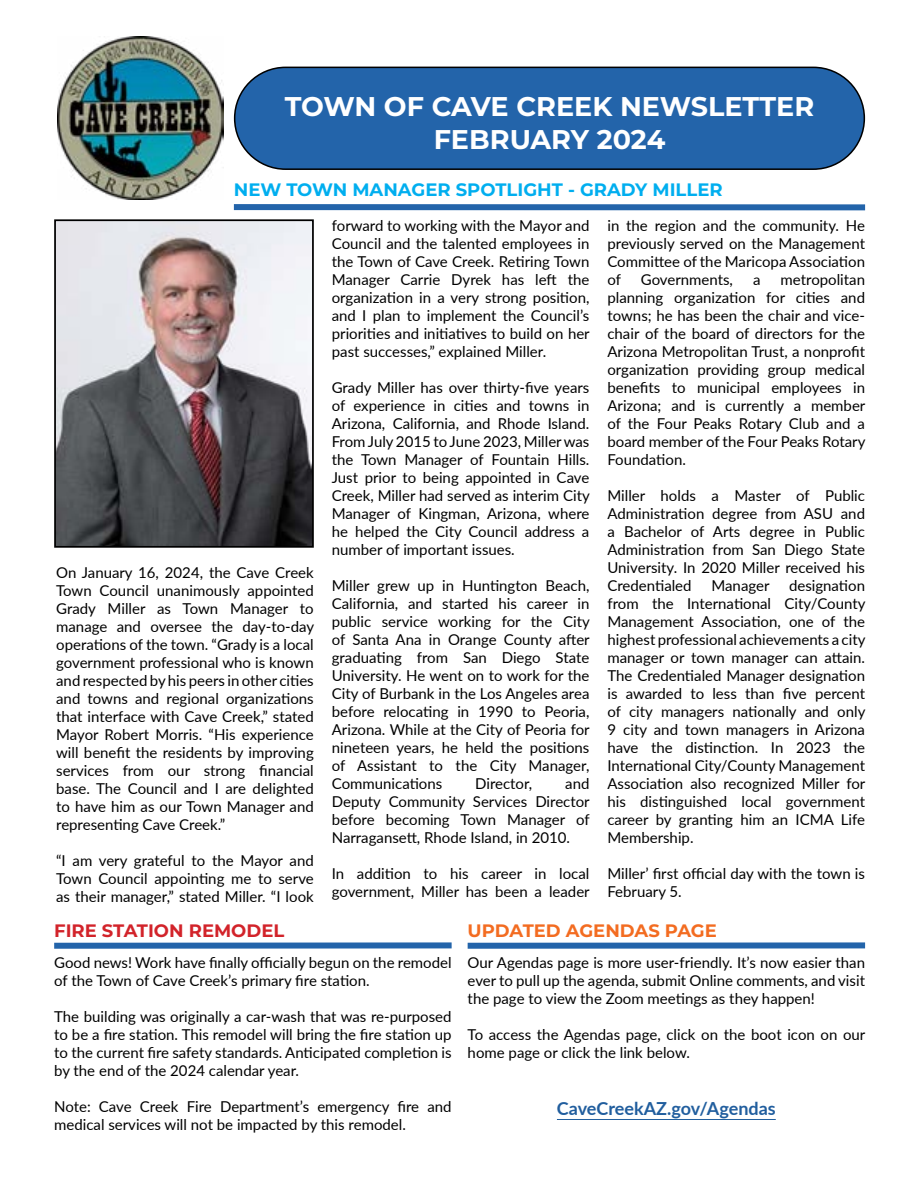
<style>
.page{position:relative;width:918px;height:1188px;background:#fff}
.page>*{position:absolute;margin:0;border:0;box-sizing:border-box;transform-origin:0 0}
.t1{font:700 27px/32.4px "Montserrat";color:#fff;text-align:center}
.t2{font:700 18px "Montserrat";color:#00aeef}
.t3{font:700 18px "Lato";color:#215e9e}
.t4{font:700 18px "Montserrat";color:#d2232a}
.t5{font:700 18px "Montserrat";color:#f36c21}
.t6{font:15px/18px "Lato";color:#000;text-align:justify}
</style>
<div class="page">
<div style="left:235px;top:67px;width:629px;height:102px;background:#2364aa;border-radius:51px"></div>
<div style="left:234px;top:67px;width:631px;height:103px;border:2px solid #000;border-radius:51px"></div>
<img style="left:57px;top:37px;width:167px;height:163px">
<div style="left:234px;top:204px;width:631px;height:6px;background:#2364aa"></div>
<img style="left:57px;top:222px;width:254px;height:323px">
<div style="left:54px;top:219px;width:260px;height:329px;border:2px solid #000"></div>
<div style="left:54px;top:942px;width:398px;height:7px;background:#2364aa"></div>
<div style="left:468px;top:942px;width:397px;height:7px;background:#2364aa"></div>
<hr style="left:557px;top:1119px;width:219px;height:1px;background:#215e9e">
<h1 class="t1" style="left:285px;top:89px;width:531px">TOWN OF CAVE CREEK NEWSLETTER<br>FEBRUARY 2024</h1>
<p class="t2" style="left:234px;top:177px;width:490px">NEW TOWN MANAGER SPOTLIGHT - GRADY MILLER</p>
<p class="t6" style="left:56px;top:563px;width:260px">On January 16, 2024, the Cave Creek Town Council unanimously appointed Grady Miller as Town Manager to manage and oversee the day-to-day operations of the town. “Grady is a local government professional who is known and respected by his peers in other cities and towns and regional organizations that interface with Cave Creek,” stated Mayor Robert Morris. “His experience will benefit the residents by improving services from our strong financial base. The Council and I are delighted to have him as our Town Manager and representing Cave Creek.”</p>
<p class="t6" style="left:56px;top:851px;width:259px">“I am very grateful to the Mayor and Town Council appointing me to serve as their manager,” stated Miller. “I look</p>
<p class="t6" style="left:332px;top:216px;width:259px">forward to working with the Mayor and Council and the talented employees in the Town of Cave Creek. Retiring Town Manager Carrie Dyrek has left the organization in a very strong position, and I plan to implement the Council’s priorities and initiatives to build on her past successes,” explained Miller.</p>
<p class="t6" style="left:332px;top:378px;width:259px">Grady Miller has over thirty-five years of experience in cities and towns in Arizona, California, and Rhode Island.<br>From July 2015 to June 2023, Miller was the Town Manager of Fountain Hills.<br>Just prior to being appointed in Cave Creek, Miller had served as interim City Manager of Kingman, Arizona, where he helped the City Council address a number of important issues.</p>
<p class="t6" style="left:332px;top:576px;width:259px">Miller grew up in Huntington Beach, California, and started his career in public service working for the City of Santa Ana in Orange County after graduating from San Diego State University. He went on to work for the City of Burbank in the Los Angeles area before relocating in 1990 to Peoria, Arizona. While at the City of Peoria for nineteen years, he held the positions of Assistant to the City Manager, Communications</p>
<p class="t6" style="left:332px;top:774px;width:259px;text-indent:233px">and Deputy Community Services Director before becoming Town Manager of Narragansett, Rhode Island, in 2010.</p>
<p class="t6" style="left:332px;top:864px;width:259px">In addition to his career in local government, Miller has been a leader</p>
<p class="t6" style="left:475px;top:774px;width:59px">Director,</p>
<p class="t6" style="left:607px;top:216px;width:259px">in the region and the community. He previously served on the Management Committee of the Maricopa Association of</p>
<p class="t6" style="left:607px;top:270px;width:259px;text-indent:173px">metropolitan planning organization for cities and towns; he has been the chair and vice&shy;chair of the board of directors for the Arizona Metropolitan Trust, a nonprofit organization providing group medical benefits to municipal employees in Arizona; and is currently a member of the Four Peaks Rotary Club and a board member of the Four Peaks Rotary Foundation.</p>
<p class="t6" style="left:607px;top:486px;width:259px">Miller holds a Master of Public Administration degree from ASU and a Bachelor of Arts degree in Public Administration from San Diego State University. In 2020 Miller received his Credentialed</p>
<p class="t6" style="left:641px;top:270px;width:94px">Governments,</p>
<p class="t6" style="left:753px;top:270px;width:9px">a</p>
<p class="t6" style="left:607px;top:576px;width:259px;text-indent:182px">designation from the International City/County Management Association, one of the highest professional achievements a city manager or town manager can attain.<br>The Credentialed Manager designation is awarded to less than five percent of city managers nationally and only 9 city and town managers in Arizona have the distinction. In 2023 the International City/County Management Association also recognized Miller for his distinguished local government career by granting him an ICMA Life Membership.</p>
<p class="t6" style="left:607px;top:864px;width:259px">Miller’ first official day with the town is<br>February 5.</p>
<p class="t6" style="left:711px;top:576px;width:60px">Manager</p>
<p class="t4" style="left:54px;top:918px;width:232px">FIRE STATION REMODEL</p>
<p class="t6" style="left:54px;top:953px;width:399px">Good news! Work have finally officially begun on the remodel of the Town of Cave Creek’s primary fire station.</p>
<p class="t6" style="left:54px;top:1007px;width:399px">The building was originally a car-wash that was re-purposed to be a fire station. This remodel will bring the fire station up to the current fire safety standards. Anticipated completion is by the end of the 2024 calendar year.</p>
<p class="t6" style="left:54px;top:1097px;width:399px">Note: Cave Creek Fire Department’s emergency fire and medical services will not be impacted by this remodel.</p>
<p class="t5" style="left:468px;top:918px;width:251px">UPDATED AGENDAS PAGE</p>
<p class="t6" style="left:468px;top:953px;width:399px">Our Agendas page is more user-friendly. It’s now easier than ever to pull up the agenda, submit Online comments, and visit the page to view the Zoom meetings as they happen!</p>
<p class="t6" style="left:468px;top:1025px;width:399px">To access the Agendas page, click on the boot icon on our home page or click the link below.</p>
<p class="t3" style="left:557px;top:1096px;width:220px">CaveCreekAZ.gov/Agendas</p>
</div>
